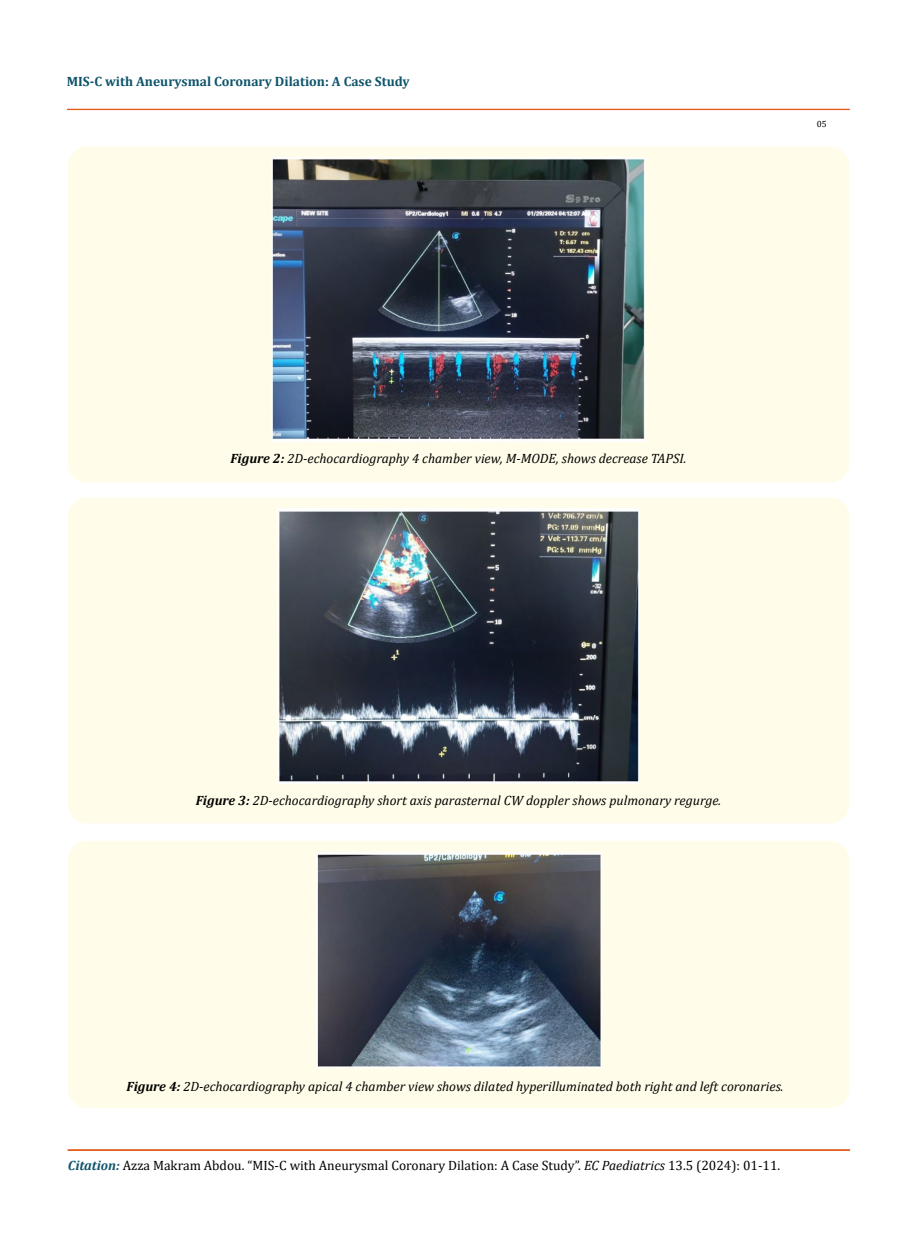
<style>
.page{position:relative;width:917px;height:1242px;background:#fff}
.page>*{position:absolute;margin:0;border:0;box-sizing:border-box;transform-origin:0 0}
.t1{font:italic 13.5px "Cambria";color:#000}
.t2{font:13.5px "Cambria";color:#000}
.t3{font:700 13.5px "Cambria";color:#0e546a}
.t4{font:9px "Cambria";color:#000}
.s1{font-weight:700}
.s2{font-weight:700;font-style:italic;color:#0e546a}
.s3{font-style:italic}
</style>
<div class="page">
<div style="left:67px;top:109px;width:782px;height:1px;border:1px solid #e05d1a"></div>
<div style="left:68px;top:1150px;width:781px;height:1px;border:1px solid #e05d1a"></div>
<div style="left:68px;top:147px;width:781px;height:336px;background:#fffde9;border-radius:19px"></div>
<img style="left:271px;top:158px;width:375px;height:283px">
<div style="left:68px;top:497px;width:781px;height:327px;background:#fffde9;border-radius:19px"></div>
<img style="left:277px;top:508px;width:363px;height:275px">
<div style="left:68px;top:841px;width:781px;height:267px;background:#fffde9;border-radius:19px"></div>
<img style="left:316px;top:852px;width:285px;height:216px">
<p class="t3" style="left:67px;top:72px;width:344px">MIS-C with Aneurysmal Coronary Dilation: A Case Study</p>
<p class="t1" style="left:230px;top:449px;width:457px"><span class="s1">Figure 2:</span> 2D-echocardiography 4 chamber view, M-MODE, shows decrease TAPSI.</p>
<p class="t4" style="left:816px;top:118px;width:11px">05</p>
<p class="t1" style="left:196px;top:791px;width:527px"><span class="s1">Figure 3:</span> 2D-echocardiography short axis parasternal CW doppler shows pulmonary regurge.</p>
<p class="t1" style="left:126px;top:1077px;width:658px"><span class="s1">Figure 4:</span> 2D-echocardiography apical 4 chamber view shows dilated hyperilluminated both right and left coronaries.</p>
<p class="t2" style="left:68px;top:1157px;width:713px"><span class="s2">Citation:</span> Azza Makram Abdou. “MIS-C with Aneurysmal Coronary Dilation: A Case Study”. <span class="s3">EC Paediatrics</span> 13.5 (2024): 01-11.</p>
</div>
